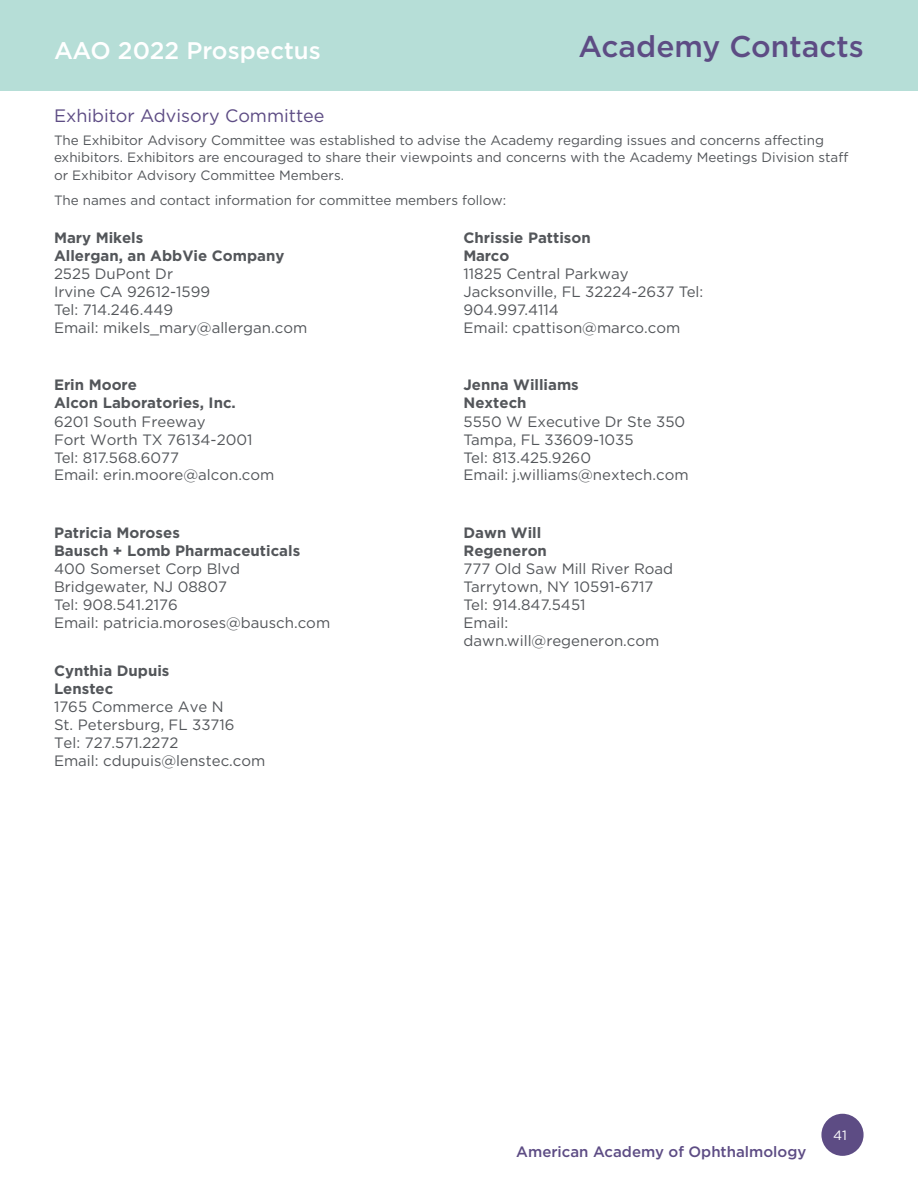
<style>
.page{position:relative;width:918px;height:1188px;background:#fff}
.page>*{position:absolute;margin:0;border:0;box-sizing:border-box;transform-origin:0 0}
.header_head{font:500 30px "Gotham";color:#5d4c84}
.t1{font:500 24px "Gotham";color:#fff}
.subhead{font:18px "Gotham";color:#5d4c84}
.EAC_names_w_nested_s{font:15px/18px "Gotham";color:#53565a}
.t2{font:500 15px "Gotham";color:#5d4c84}
.t3{font:13.5px/17.2px "Gotham";color:#53565a}
.t4{font:13.5px "Gotham";color:#fff}
.s1{font-weight:700}
</style>
<div class="page">
<div style="left:821px;top:1114px;width:43px;height:42px;background:#5d4c84;border-radius:50%"></div>
<div style="left:0;top:0;width:918px;height:91px;background:#b6ded7"></div>
<h2 class="t1" style="left:54px;top:35px;width:268px">AAO 2022 Prospectus</h2>
<p class="header_head" style="left:579px;top:27px;width:287px">Academy Contacts</p>
<p class="subhead" style="left:54px;top:105px;width:272px">Exhibitor Advisory Committee</p>
<p class="t3" style="left:54px;top:131px;width:796px">The Exhibitor Advisory Committee was established to advise the Academy regarding issues and concerns affecting exhibitors. Exhibitors are encouraged to share their viewpoints and concerns with the Academy Meetings Division staff or Exhibitor Advisory Committee Members.</p>
<p class="t3" style="left:54px;top:192px;width:454px">The names and contact information for committee members follow:</p>
<p class="EAC_names_w_nested_s" style="left:54px;top:228px;width:255px"><span class="s1">Mary Mikels<br>Allergan, an AbbVie Company<br></span>2525 DuPont Dr<br>Irvine CA 92612-1599<br>Tel: 714.246.449<br>Email: mikels_mary@allergan.com</p>
<p class="EAC_names_w_nested_s" style="left:464px;top:228px;width:241px"><span class="s1">Chrissie Pattison<br>Marco<br></span>11825 Central Parkway<br>Jacksonville, FL 32224-2637 Tel:<br>904.997.4114<br>Email: cpattison@marco.com</p>
<p class="EAC_names_w_nested_s" style="left:54px;top:376px;width:222px"><span class="s1">Erin Moore<br>Alcon Laboratories, Inc.<br></span>6201 South Freeway<br>Fort Worth TX 76134-2001<br>Tel: 817.568.6077<br>Email: erin.moore@alcon.com</p>
<p class="EAC_names_w_nested_s" style="left:54px;top:523px;width:278px"><span class="s1">Patricia Moroses<br>Bausch + Lomb Pharmaceuticals<br></span>400 Somerset Corp Blvd<br>Bridgewater, NJ 08807<br>Tel: 908.541.2176<br>Email: patricia.moroses@bausch.com</p>
<p class="EAC_names_w_nested_s" style="left:54px;top:661px;width:213px"><span class="s1">Cynthia Dupuis<br>Lenstec<br></span>1765 Commerce Ave N<br>St. Petersburg, FL 33716<br>Tel: 727.571.2272<br>Email: cdupuis@lenstec.com</p>
<p class="EAC_names_w_nested_s" style="left:464px;top:376px;width:227px"><span class="s1">Jenna Williams<br>Nextech<br></span>5550 W Executive Dr Ste 350<br>Tampa, FL 33609-1035<br>Tel: 813.425.9260<br>Email: j.williams@nextech.com</p>
<p class="EAC_names_w_nested_s" style="left:464px;top:523px;width:211px"><span class="s1">Dawn Will<br>Regeneron<br></span>777 Old Saw Mill River Road<br>Tarrytown, NY 10591-6717<br>Tel: 914.847.5451<br>Email: dawn.will@regeneron.com</p>
<p class="t2" style="left:516px;top:1142px;width:292px">American Academy of Ophthalmology</p>
<p class="t4" style="left:833px;top:1127px;width:15px">41</p>
</div>
